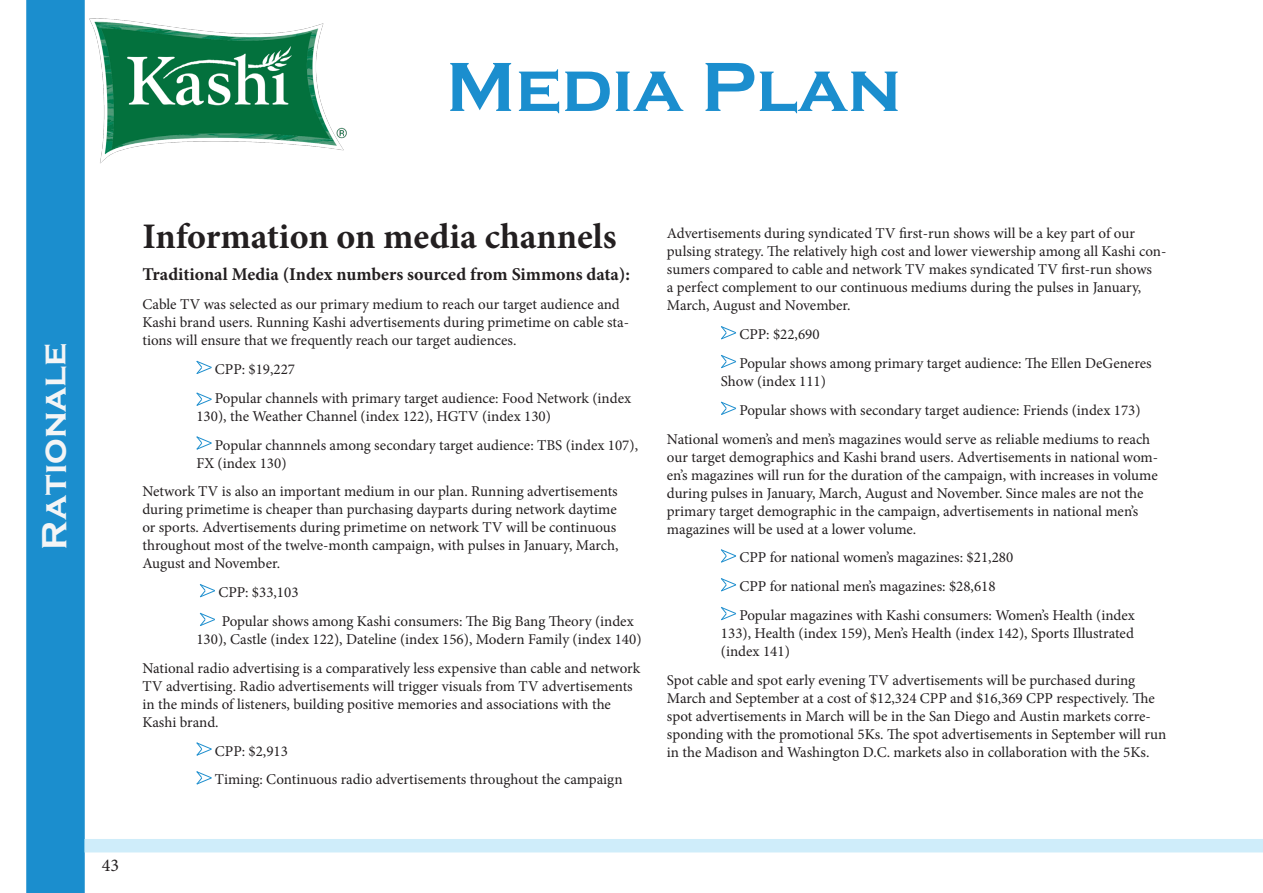
<style>
.page{position:relative;width:1263px;height:893px;background:#fff}
.page>*{position:absolute;margin:0;border:0;box-sizing:border-box;transform-origin:0 0}
.t1{font:700 72px "Copperplate Gothic";color:#1b8ece}
.t2{font:700 36px "Minion Pro";color:#231f20}
.t3{font:700 36px "Copperplate Gothic";letter-spacing:-.005em;color:#f4f5f6}
.t4{font:700 18px "Minion Pro";color:#231f20}
.t5{font:18px "Minion Pro";color:#231f20}
.t6{font:15px/18px "Minion Pro";color:#231f20}
</style>
<div class="page">
<div style="left:26px;top:0;width:59px;height:893px;border:30px solid #1b8ece"></div>
<div style="left:84px;top:839px;width:1179px;height:13px;background:#cfedfa"></div>
<img style="left:84px;top:14px;width:263px;height:152px">
<svg style="left:196px;top:360px;width:16px;height:14px"></svg>
<svg style="left:196px;top:392px;width:16px;height:14px"></svg>
<svg style="left:196px;top:436px;width:16px;height:14px"></svg>
<svg style="left:199px;top:584px;width:16px;height:14px"></svg>
<svg style="left:199px;top:612px;width:16px;height:14px"></svg>
<svg style="left:196px;top:742px;width:16px;height:14px"></svg>
<svg style="left:196px;top:771px;width:16px;height:14px"></svg>
<svg style="left:721px;top:326px;width:15px;height:14px"></svg>
<svg style="left:721px;top:355px;width:16px;height:14px"></svg>
<svg style="left:721px;top:401px;width:15px;height:14px"></svg>
<svg style="left:721px;top:549px;width:15px;height:14px"></svg>
<svg style="left:721px;top:578px;width:15px;height:14px"></svg>
<svg style="left:721px;top:607px;width:15px;height:14px"></svg>
<p class="t1" style="left:446px;top:47px;width:457px">Media Plan</p>
<p class="t3" style="left:34px;top:550px;width:209px;rotate:-90deg">Rationale</p>
<p class="t2" style="left:142px;top:211px;width:476px">Information on media channels</p>
<p class="t4" style="left:142px;top:262px;width:489px">Traditional Media (Index numbers sourced from Simmons data):</p>
<p class="t6" style="left:142px;top:295px;width:488px">Cable TV was selected as our primary medium to reach our target audience and<br>Kashi brand users. Running Kashi advertisements during primetime on cable sta&shy;tions will ensure that we frequently reach our target audiences.</p>
<p class="t6" style="left:215px;top:360px;width:82px">CPP: $19,227</p>
<p class="t6" style="left:196px;top:389px;width:436px;text-indent:19px">Popular channels with primary target audience: Food Network (index<br>130), the Weather Channel (index 122), HGTV (index 130)</p>
<p class="t6" style="left:196px;top:436px;width:443px;text-indent:19px">Popular channnels among secondary target audience: TBS (index 107),<br>FX (index 130)</p>
<p class="t6" style="left:142px;top:483px;width:478px">Network TV is also an important medium in our plan. Running advertisements during primetime is cheaper than purchasing dayparts during network daytime or sports. Advertisements during primetime on network TV will be continuous throughout most of the twelve-month campaign, with pulses in January, March, August and November.</p>
<p class="t6" style="left:218px;top:583px;width:82px">CPP: $33,103</p>
<p class="t6" style="left:196px;top:612px;width:447px;text-indent:25px">Popular shows among Kashi consumers: The Big Bang Theory (index<br>130), Castle (index 122), Dateline (index 156), Modern Family (index 140)</p>
<p class="t6" style="left:142px;top:659px;width:499px">National radio advertising is a comparatively less expensive than cable and network TV advertising. Radio advertisements will trigger visuals from TV advertisements in the minds of listeners, building positive memories and associations with the Kashi brand.</p>
<p class="t6" style="left:215px;top:742px;width:74px">CPP: $2,913</p>
<p class="t6" style="left:215px;top:771px;width:409px">Timing: Continuous radio advertisements throughout the campaign</p>
<p class="t6" style="left:667px;top:225px;width:501px">Advertisements during syndicated TV first-run shows will be a key part of our pulsing strategy. The relatively high cost and lower viewership among all Kashi con&shy;sumers compared to cable and network TV makes syndicated TV first-run shows<br>a perfect complement to our continuous mediums during the pulses in January, March, August and November.</p>
<p class="t6" style="left:739px;top:325px;width:82px">CPP: $22,690</p>
<p class="t6" style="left:721px;top:354px;width:432px;text-indent:19px">Popular shows among primary target audience: The Ellen DeGeneres<br>Show (index 111)</p>
<p class="t6" style="left:739px;top:401px;width:403px">Popular shows with secondary target audience: Friends (index 173)</p>
<p class="t6" style="left:667px;top:430px;width:493px">National women’s and men’s magazines would serve as reliable mediums to reach our target demographics and Kashi brand users. Advertisements in national wom&shy;en’s magazines will run for the duration of the campaign, with increases in volume during pulses in January, March, August and November. Since males are not the primary target demographic in the campaign, advertisements in national men’s magazines will be used at a lower volume.</p>
<p class="t6" style="left:739px;top:549px;width:275px">CPP for national women’s magazines: $21,280</p>
<p class="t6" style="left:739px;top:577px;width:258px">CPP for national men’s magazines: $28,618</p>
<p class="t6" style="left:721px;top:606px;width:416px;text-align:justify;text-indent:19px">Popular magazines with Kashi consumers: Women’s Health (index 133), Health (index 159), Men’s Health (index 142), Sports Illustrated (index 141)</p>
<p class="t6" style="left:667px;top:671px;width:501px">Spot cable and spot early evening TV advertisements will be purchased during March and September at a cost of $12,324 CPP and $16,369 CPP respectively. The spot advertisements in March will be in the San Diego and Austin markets corre&shy;sponding with the promotional 5Ks. The spot advertisements in September will run in the Madison and Washington D.C. markets also in collaboration with the 5Ks.</p>
<p class="t5" style="left:102px;top:853px;width:19px">43</p>
</div>
